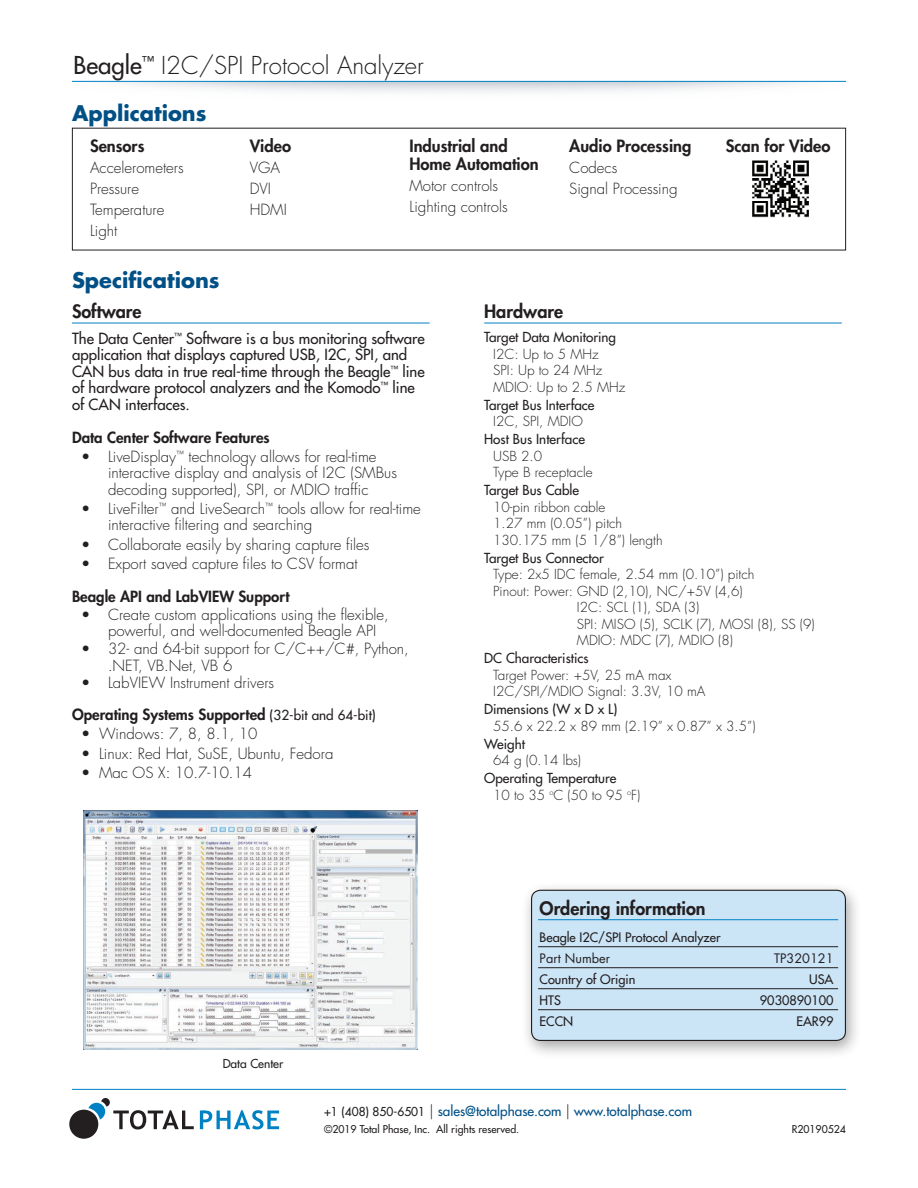
<style>
.page{position:relative;width:918px;height:1188px;background:#fff}
.page>*{position:absolute;margin:0;border:0;box-sizing:border-box;transform-origin:0 0}
.Pg2_title{font:300 24px "Futura Std";color:#231f20}
.t1{font:700 21px "Futura Std";color:#005086}
.Specs_category{font:800 18px "Futura Std";color:#231f20}
.Content{font:800 16.5px/18px "Futura Std";color:#231f20}
.Content-2{font:300 15px/16.4px "Futura Std";color:#231f20}
.Spec2_subhead{font:500 15px/16.5px "Futura Std";color:#231f20}
.Spec2_subhead-2{font:800 15px "Futura Std";color:#231f20}
.spec3_body{font:300 13.5px "Futura Std";color:#231f20}
.Spec2_subhead-3{font:500 13.5px "Futura Std";color:#231f20}
.t2{font:500 13.5px "Futura Std";color:#005086}
.Info1_name{font:500 12.75px "Futura Std";color:#231f20}
.Info1_name-2{font:12.75px "Futura Std";color:#231f20}
.spec3_body-2{font:500 12px "Futura Std";color:#231f20}
.copyright_text{font:500 10.5px "Futura Std";color:#231f20}
.s1{font-weight:500}
.s2{font-weight:500;font-size:13.5px}
.s3{font-size:12px;color:#231f20}
.s4{font-weight:300;font-size:15px;color:#231f20}
</style>
<div class="page">
<hr style="left:72px;top:81px;width:774px;height:1px;background:#0081c4">
<hr style="left:72px;top:1089px;width:774px;height:1px;background:#0081c4">
<svg style="left:200px;top:1110px;width:79px;height:20px"></svg>
<svg style="left:88px;top:1098px;width:106px;height:32px"></svg>
<div style="left:69px;top:1110px;width:29px;height:29px;background:#231f20;border-radius:50%"></div>
<div style="left:521px;top:882px;width:341px;height:178px;background:#231f20;opacity:.4"></div>
<div style="left:532px;top:890px;width:313px;height:150px;background:#cbe4f6;border-radius:9px"></div>
<hr style="left:538px;top:919px;width:300px;height:1px;background:#0081c4">
<hr style="left:538px;top:946px;width:300px;height:1px;background:#231f20">
<hr style="left:538px;top:967px;width:300px;height:1px;background:#231f20">
<hr style="left:538px;top:988px;width:300px;height:1px;background:#231f20">
<hr style="left:538px;top:1009px;width:300px;height:1px;background:#231f20">
<div style="left:531px;top:890px;width:315px;height:151px;border:1px solid #231f20;border-radius:9px"></div>
<hr style="left:484px;top:323px;width:358px;height:1px;background:#0081c4">
<hr style="left:72px;top:323px;width:358px;height:1px;background:#0081c4">
<img style="left:84px;top:810px;width:334px;height:239px">
<img style="left:752px;top:160px;width:57px;height:58px">
<p class="Pg2_title" style="left:74px;top:50px;width:352px"><span class="s1">Beagle</span><sup>™</sup> I2C/SPI Protocol Analyzer</p>
<p class="t1" style="left:72px;top:99px;width:136px">Applications</p>
<p class="Content" style="left:90px;top:137px;width:56px">Sensors</p>
<p class="Content-2" style="left:90px;top:159px;width:95px">Accelerometers</p>
<p class="Content-2" style="left:90px;top:180px;width:51px">Pressure</p>
<p class="Content-2" style="left:90px;top:201px;width:76px">Temperature</p>
<p class="Content-2" style="left:90px;top:222px;width:29px">Light</p>
<p class="Content" style="left:250px;top:137px;width:43px">Video</p>
<p class="Content-2" style="left:250px;top:159px;width:32px">VGA</p>
<p class="Content-2" style="left:250px;top:180px;width:23px">DVI</p>
<p class="Content-2" style="left:250px;top:201px;width:39px">HDMI</p>
<p class="Content" style="left:410px;top:137px;width:131px">Industrial and<br>Home Automation</p>
<p class="Content-2" style="left:410px;top:177px;width:90px">Motor controls</p>
<p class="Content-2" style="left:410px;top:198px;width:100px">Lighting controls</p>
<p class="t1" style="left:72px;top:266px;width:149px">Specifications</p>
<p class="Content" style="left:569px;top:137px;width:124px">Audio Processing</p>
<p class="Content-2" style="left:569px;top:159px;width:50px">Codecs</p>
<p class="Content-2" style="left:569px;top:180px;width:110px">Signal Processing</p>
<p class="Content" style="left:726px;top:137px;width:106px">Scan for Video</p>
<p class="Specs_category" style="left:72px;top:300px;width:71px">Software</p>
<p class="Spec2_subhead" style="left:72px;top:330px;width:354px">The Data Center<sup>™</sup> Software is a bus monitoring software application that displays captured USB, I2C, SPI, and CAN bus data in true real-time through the Beagle<sup>™</sup> line of hardware protocol analyzers and the Komodo<sup>™</sup> line of CAN interfaces.</p>
<p class="Spec2_subhead-2" style="left:72px;top:428px;width:199px">Data Center Software Features</p>
<p class="Content-2" style="left:108px;top:449px;width:290px;text-indent:-27px">• LiveDisplay<sup>™</sup> technology allows for real-time interactive display and analysis of I2C (SMBus decoding supported), SPI, or MDIO traffic</p>
<p class="Content-2" style="left:108px;top:501px;width:314px;text-indent:-27px">• LiveFilter<sup>™</sup> and LiveSearch<sup>™</sup> tools allow for real-time interactive filtering and searching</p>
<p class="Content-2" style="left:81px;top:537px;width:290px">• Collaborate easily by sharing capture files</p>
<p class="Content-2" style="left:81px;top:556px;width:278px">• Export saved capture files to CSV format</p>
<p class="Spec2_subhead-2" style="left:72px;top:587px;width:219px">Beagle API and LabVIEW Support</p>
<p class="Content-2" style="left:108px;top:607px;width:282px;text-indent:-27px">• Create custom applications using the flexible, powerful, and well-documented Beagle API</p>
<p class="Content-2" style="left:108px;top:641px;width:302px;text-indent:-27px">• 32- and 64-bit support for C/C++/C#, Python, .NET, VB.Net, VB 6</p>
<p class="Content-2" style="left:81px;top:675px;width:195px">• LabVIEW Instrument drivers</p>
<p class="Spec2_subhead-2" style="left:72px;top:705px;width:305px">Operating Systems Supported <span class="s2">(32-bit and 64-bit)</span></p>
<p class="Content-2" style="left:81px;top:726px;width:178px">• Windows: 7, 8, 8.1, 10</p>
<p class="Content-2" style="left:81px;top:745px;width:254px">• Linux: Red Hat, SuSE, Ubuntu, Fedora</p>
<p class="Content-2" style="left:81px;top:765px;width:173px">• Mac OS X: 10.7-10.14</p>
<p class="spec3_body-2" style="left:223px;top:1056px;width:62px">Data Center</p>
<p class="Specs_category" style="left:484px;top:300px;width:80px">Hardware</p>
<p class="Spec2_subhead-3" style="left:484px;top:329px;width:133px">Target Data Monitoring</p>
<p class="spec3_body" style="left:493px;top:346px;width:107px">I2C: Up to 5 MHz</p>
<p class="spec3_body" style="left:493px;top:362px;width:111px">SPI: Up to 24 MHz</p>
<p class="spec3_body" style="left:493px;top:379px;width:134px">MDIO: Up to 2.5 MHz</p>
<p class="Spec2_subhead-3" style="left:484px;top:396px;width:112px">Target Bus Interface</p>
<p class="spec3_body" style="left:493px;top:413px;width:91px">I2C, SPI, MDIO</p>
<p class="Spec2_subhead-3" style="left:484px;top:431px;width:102px">Host Bus Interface</p>
<p class="spec3_body" style="left:493px;top:448px;width:50px">USB 2.0</p>
<p class="spec3_body" style="left:493px;top:464px;width:101px">Type B receptacle</p>
<p class="Spec2_subhead-3" style="left:484px;top:482px;width:97px">Target Bus Cable</p>
<p class="spec3_body" style="left:493px;top:499px;width:114px">10-pin ribbon cable</p>
<p class="spec3_body" style="left:493px;top:515px;width:131px">1.27 mm (0.05”) pitch</p>
<p class="spec3_body" style="left:493px;top:532px;width:171px">130.175 mm (5 1/8”) length</p>
<p class="Spec2_subhead-3" style="left:484px;top:549px;width:121px">Target Bus Connector</p>
<p class="spec3_body" style="left:493px;top:566px;width:263px">Type: 2x5 IDC female, 2.54 mm (0.10”) pitch</p>
<p class="spec3_body" style="left:493px;top:583px;width:251px">Pinout: Power: GND (2,10), NC/+5V (4,6)</p>
<p class="spec3_body" style="left:577px;top:599px;width:124px">I2C: SCL (1), SDA (3)</p>
<p class="spec3_body" style="left:577px;top:616px;width:239px">SPI: MISO (5), SCLK (7), MOSI (8), SS (9)</p>
<p class="spec3_body" style="left:577px;top:632px;width:158px">MDIO: MDC (7), MDIO (8)</p>
<p class="Spec2_subhead-3" style="left:484px;top:650px;width:106px">DC Characteristics</p>
<p class="spec3_body" style="left:493px;top:667px;width:180px">Target Power: +5V, 25 mA max</p>
<p class="spec3_body" style="left:493px;top:683px;width:214px">I2C/SPI/MDIO Signal: 3.3V, 10 mA</p>
<p class="Spec2_subhead-3" style="left:484px;top:701px;width:135px">Dimensions (W x D x L)</p>
<p class="spec3_body" style="left:493px;top:718px;width:264px">55.6 x 22.2 x 89 mm (2.19” x 0.87” x 3.5”)</p>
<p class="Spec2_subhead-3" style="left:484px;top:735px;width:42px">Weight</p>
<p class="spec3_body" style="left:493px;top:752px;width:90px">64 g (0.14 lbs)</p>
<p class="Spec2_subhead-3" style="left:484px;top:770px;width:134px">Operating Temperature</p>
<p class="spec3_body" style="left:493px;top:787px;width:149px">10 to 35 <sup>o</sup>C (50 to 95 <sup>o</sup>F)</p>
<p class="Specs_category" style="left:540px;top:897px;width:168px">Ordering information</p>
<p class="Info1_name" style="left:540px;top:929px;width:182px">Beagle I2C/SPI Protocol Analyzer</p>
<p class="Info1_name-2" style="left:540px;top:950px;width:72px">Part Number</p>
<p class="Info1_name-2" style="left:774px;top:950px;width:61px">TP320121</p>
<p class="Info1_name" style="left:540px;top:971px;width:97px">Country of Origin</p>
<p class="Info1_name" style="left:809px;top:971px;width:26px">USA</p>
<p class="Info1_name" style="left:540px;top:992px;width:23px">HTS</p>
<p class="Info1_name" style="left:760px;top:992px;width:75px">9030890100</p>
<p class="Info1_name" style="left:540px;top:1013px;width:35px">ECCN</p>
<p class="Info1_name" style="left:796px;top:1013px;width:39px">EAR99</p>
<p class="t2" style="left:324px;top:1103px;width:370px"><span class="s3">+1 (408) 850-6501</span> <span class="s4">|</span> sales@totalphase.com <span class="s4">|</span> www.totalphase.com</p>
<p class="copyright_text" style="left:324px;top:1122px;width:197px">©2019 Total Phase, Inc. All rights reserved.</p>
<p class="copyright_text" style="left:792px;top:1122px;width:56px">R20190524</p>
</div>
